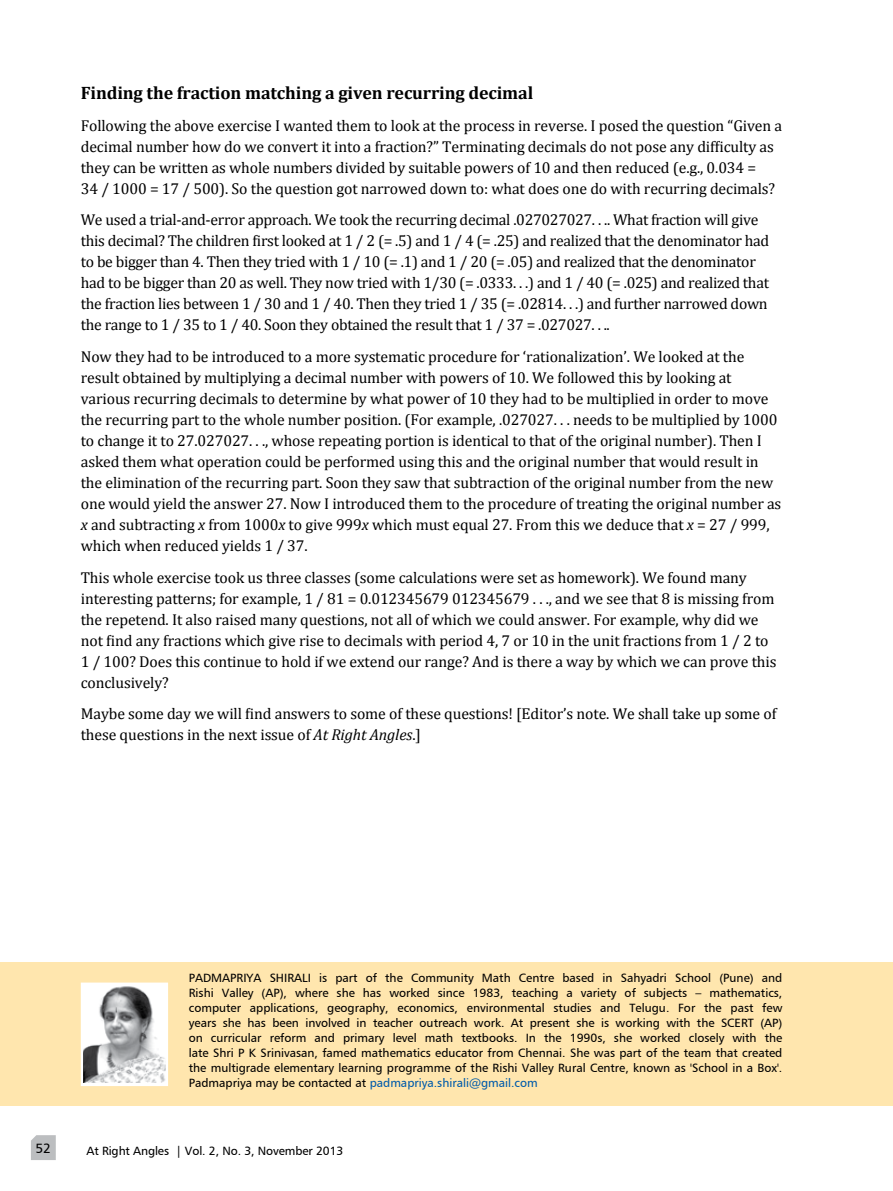
<style>
.page{position:relative;width:893px;height:1191px;background:#fff}
.page>*{position:absolute;margin:0;border:0;box-sizing:border-box;transform-origin:0 0}
.t1{font:700 18px "Cambria";letter-spacing:-.01em;color:#000}
.t2{font:15.75px/21px "Cambria";letter-spacing:-.01em;color:#000}
.t3{font:13.5px "Humanist 777 BT Roman B";color:#000}
.t4{font:12px/15px "Humanist 777 BT Roman B";color:#000;text-align:justify}
.s1{font-style:italic}
.s2{color:#005baa}
</style>
<div class="page">
<svg style="left:31px;top:1135px;width:25px;height:25px"></svg>
<div style="left:0;top:962px;width:893px;height:144px;background:#ffe6ae"></div>
<img style="left:84px;top:986px;width:81px;height:96px">
<div style="left:81px;top:982px;width:87px;height:104px;border:2px solid #fff"></div>
<p class="t1" style="left:81px;top:82px;width:454px">Finding the fraction matching a given recurring decimal</p>
<p class="t2" style="left:81px;top:115px;width:703px">Following the above exercise I wanted them to look at the process in reverse. I posed the question “Given a decimal number how do we convert it into a fraction?” Terminating decimals do not pose any difficulty as they can be written as whole numbers divided by suitable powers of 10 and then reduced (e.g., 0.034 =<br>34 / 1000 = 17 / 500). So the question got narrowed down to: what does one do with recurring decimals?</p>
<p class="t2" style="left:81px;top:209px;width:690px">We used a trial-and-error approach. We took the recurring decimal .027027027. . .. What fraction will give this decimal? The children first looked at 1 / 2 (= .5) and 1 / 4 (= .25) and realized that the denominator had to be bigger than 4. Then they tried with 1 / 10 (= .1) and 1 / 20 (= .05) and realized that the denominator had to be bigger than 20 as well. They now tried with 1/30 (= .0333. . .) and 1 / 40 (= .025) and realized that the fraction lies between 1 / 30 and 1 / 40. Then they tried 1 / 35 (= .02814. . .) and further narrowed down the range to 1 / 35 to 1 / 40. Soon they obtained the result that 1 / 37 = .027027. . ..</p>
<p class="t2" style="left:81px;top:346px;width:702px">Now they had to be introduced to a more systematic procedure for ‘rationalization’. We looked at the result obtained by multiplying a decimal number with powers of 10. We followed this by looking at various recurring decimals to determine by what power of 10 they had to be multiplied in order to move the recurring part to the whole number position. (For example, .027027. . . needs to be multiplied by 1000 to change it to 27.027027. . ., whose repeating portion is identical to that of the original number). Then I asked them what operation could be performed using this and the original number that would result in the elimination of the recurring part. Soon they saw that subtraction of the original number from the new one would yield the answer 27. Now I introduced them to the procedure of treating the original number as <span class="s1">x</span> and subtracting <span class="s1">x</span> from 1000<span class="s1">x</span> to give 999<span class="s1">x</span> which must equal 27. From this we deduce that <span class="s1">x</span> = 27 / 999, which when reduced yields 1 / 37.</p>
<p class="t2" style="left:81px;top:567px;width:697px">This whole exercise took us three classes (some calculations were set as homework). We found many interesting patterns; for example, 1 / 81 = 0.012345679 012345679 . . ., and we see that 8 is missing from the repetend. It also raised many questions, not all of which we could answer. For example, why did we not find any fractions which give rise to decimals with period 4, 7 or 10 in the unit fractions from 1 / 2 to 1 / 100? Does this continue to hold if we extend our range? And is there a way by which we can prove this conclusively?</p>
<p class="t2" style="left:81px;top:703px;width:697px">Maybe some day we will find answers to some of these questions! [Editor’s note. We shall take up some of these questions in the next issue of <span class="s1">At Right Angles</span>.]</p>
<p class="t4" style="left:189px;top:970px;width:595px">Padmapriya Shirali is part of the Community Math Centre based in Sahyadri School (Pune) and Rishi Valley (AP), where she has worked since 1983, teaching a variety of subjects – mathematics, computer applications, geography, economics, environmental studies and Telugu. For the past few years she has been involved in teacher outreach work. At present she is working with the SCERT (AP) on curricular reform and primary level math textbooks. I n the 1990s, she worked closely with the late Shri P K Srinivasan, famed mathematics educator from Chennai. She was part of the team that created the multigrade elementary learning programme of the Rishi Valley Rural Centre, known as 'School in a Box'.<br>Padmapriya may be contacted at <span class="s2">padmapriya.shirali@gmail.com</span></p>
<p class="t3" style="left:36px;top:1139px;width:17px">52</p>
<p class="t4" style="left:87px;top:1142px;width:258px">At Right Angles | Vol. 2, No. 3, November 2013</p>
</div>
